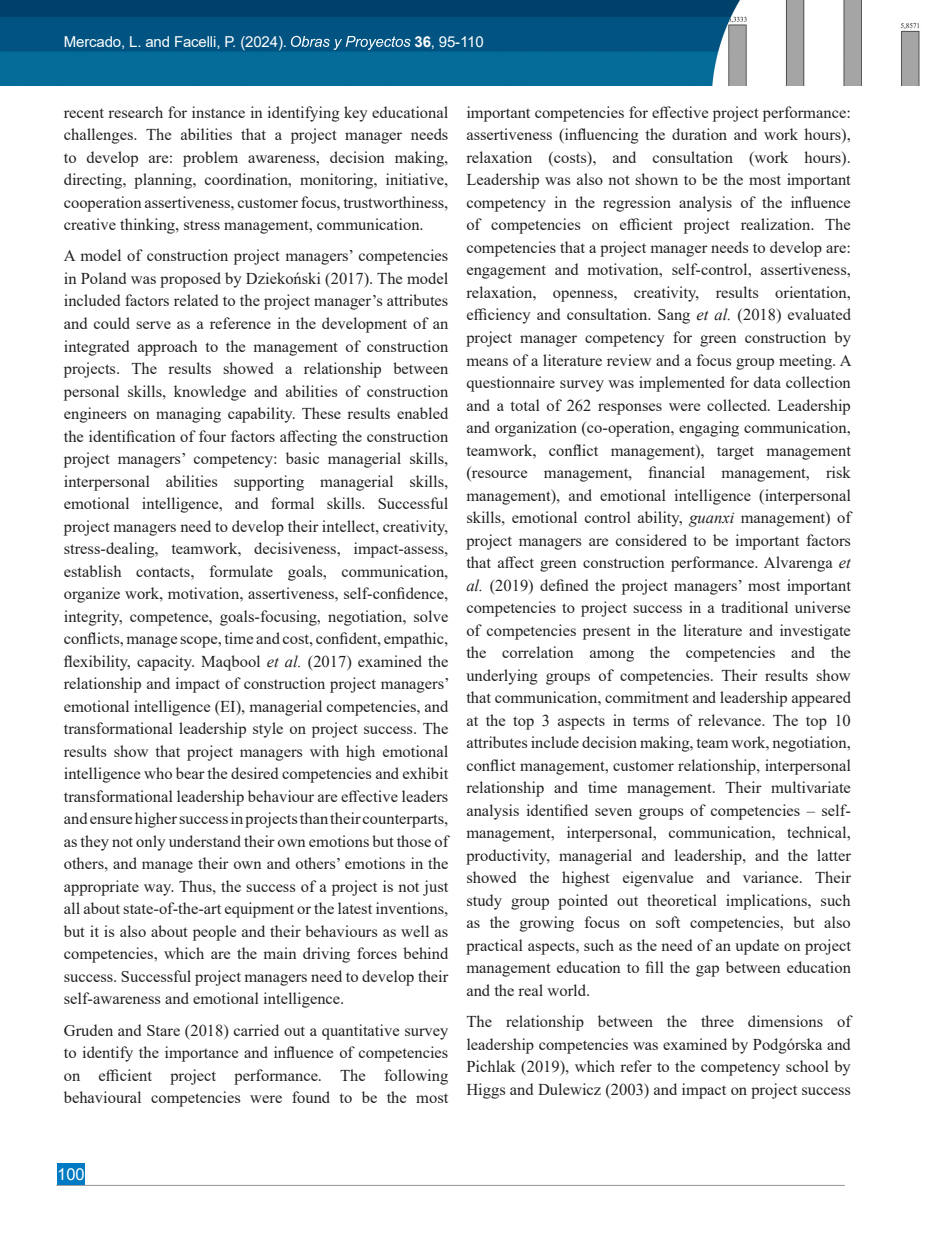
<style>
.page{position:relative;width:936px;height:1234px;background:#fff}
.page>*{position:absolute;margin:0;border:0;box-sizing:border-box;transform-origin:0 0}
.t1{font:16.5px/22.5px "Times New Roman";color:#231f20;text-align:justify}
.t2{font:16.5px "Arial";color:#fff}
.t3{font:15px "Arial";letter-spacing:-.01em;color:#fff}
.s1{font-weight:700}
.s2{font-style:italic}
</style>
<div class="page">
<img style="left:0;top:0;width:920px;height:85px">
<hr style="left:56px;top:1184px;width:788px;height:1px;background:#939598">
<div style="left:57px;top:1163px;width:28px;height:21px;background:#007ac2"></div>
<svg style="left:291px;top:36px;width:119px;height:14px;background:#39799d"></svg>
<p class="t3" style="left:64px;top:31px;width:225px">Mercado, L. and Facelli, P. (2024).</p>
<p class="t3" style="left:414px;top:31px;width:71px"><span class="s1">36</span>, 95-110</p>
<p class="t1" style="left:64px;top:100px;width:386px">recent research for instance in identifying key educational challenges. The abilities that a project manager needs to develop are: problem awareness, decision making, directing, planning, coordination, monitoring, initiative, cooperation assertiveness, customer focus, trustworthiness, creative thinking, stress management, communication.</p>
<p class="t1" style="left:64px;top:244px;width:387px">A model of construction project managers’ competencies in Poland was proposed by Dziekoński (2017). The model included factors related to the project manager’s attributes and could serve as a reference in the development of an integrated approach to the management of construction projects. The results showed a relationship between personal skills, knowledge and abilities of construction engineers on managing capability. These results enabled the identification of four factors affecting the construction project managers’ competency: basic managerial skills, interpersonal abilities supporting managerial skills, emotional intelligence, and formal skills. Successful project managers need to develop their intellect, creativity, stress-dealing, teamwork, decisiveness, impact-assess, establish contacts, formulate goals, communication, organize work, motivation, assertiveness, self-confidence, integrity, competence, goals-focusing, negotiation, solve conflicts, manage scope, time and cost, confident, empathic, flexibility, capacity. Maqbool <span class="s2">et al.</span> (2017) examined the relationship and impact of construction project managers’ emotional intelligence (EI), managerial competencies, and transformational leadership style on project success. The results show that project managers with high emotional intelligence who bear the desired competencies and exhibit transformational leadership behaviour are effective leaders and ensure higher success in projects than their counterparts, as they not only understand their own emotions but those of others, and manage their own and others’ emotions in the appropriate way. Thus, the success of a project is not just all about state-of-the-art equipment or the latest inventions, but it is also about people and their behaviours as well as competencies, which are the main driving forces behind success. Successful project managers need to develop their self-awareness and emotional intelligence.</p>
<p class="t1" style="left:64px;top:1017px;width:386px">Gruden and Stare (2018) carried out a quantitative survey to identify the importance and influence of competencies on efficient project performance. The following behavioural competencies were found to be the most</p>
<p class="t1" style="left:466px;top:100px;width:387px">important competencies for effective project performance: assertiveness (influencing the duration and work hours), relaxation (costs), and consultation (work hours).<br>Leadership was also not shown to be the most important competency in the regression analysis of the influence of competencies on efficient project realization. The competencies that a project manager needs to develop are: engagement and motivation, self-control, assertiveness, relaxation, openness, creativity, results orientation, efficiency and consultation. Sang <span class="s2">et al.</span> (2018) evaluated project manager competency for green construction by means of a literature review and a focus group meeting. A questionnaire survey was implemented for data collection and a total of 262 responses were collected. Leadership and organization (co-operation, engaging communication, teamwork, conflict management), target management (resource management, financial management, risk management), and emotional intelligence (interpersonal skills, emotional control ability, <span class="s2">guanxi</span> management) of project managers are considered to be important factors that affect green construction performance. Alvarenga <span class="s2">et al.</span> (2019) defined the project managers’ most important competencies to project success in a traditional universe of competencies present in the literature and investigate the correlation among the competencies and the underlying groups of competencies. Their results show that communication, commitment and leadership appeared at the top 3 aspects in terms of relevance. The top 10 attributes include decision making, team work, negotiation, conflict management, customer relationship, interpersonal relationship and time management. Their multivariate analysis identified seven groups of competencies – self&shy;management, interpersonal, communication, technical, productivity, managerial and leadership, and the latter showed the highest eigenvalue and variance. Their study group pointed out theoretical implications, such as the growing focus on soft competencies, but also practical aspects, such as the need of an update on project management education to fill the gap between education and the real world.</p>
<p class="t1" style="left:466px;top:1009px;width:386px">The relationship between the three dimensions of leadership competencies was examined by Podgórska and Pichlak (2019), which refer to the competency school by Higgs and Dulewicz (2003) and impact on project success</p>
<p class="t2" style="left:57px;top:1162px;width:29px">100</p>
</div>
